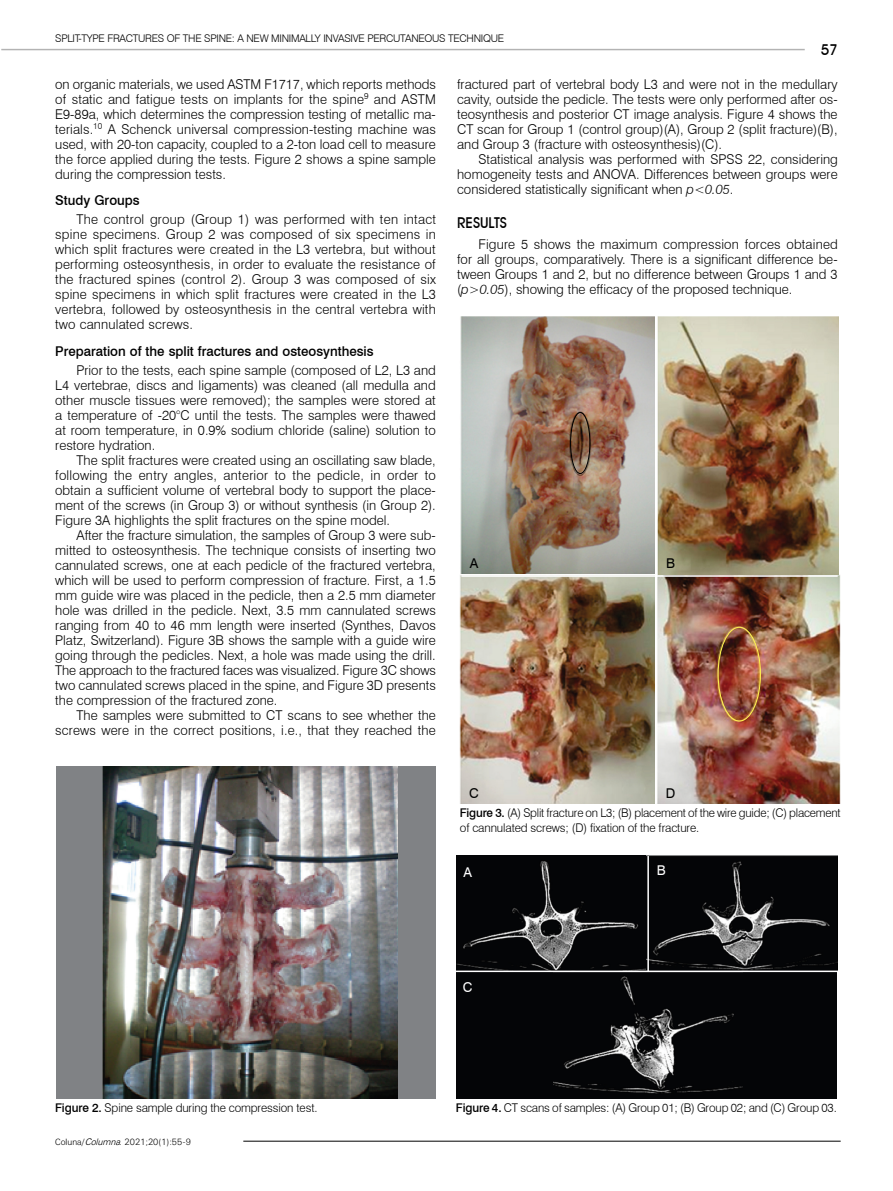
<style>
.page{position:relative;width:893px;height:1191px;background:#fff}
.page>*{position:absolute;margin:0;border:0;box-sizing:border-box;transform-origin:0 0}
.t1{font:500 15px "Avant Garde IT Cby BT";color:#000}
.t2{font:300 13.5px/15px "Swiss 721 BT";color:#000;text-align:justify}
.t3{font:500 13.5px "Swiss 721 BT";color:#000}
.t4{font:13.5px "Swiss 721 BT";color:#000}
.t5{font:13.5px "Swiss 721 BT";color:#fff}
.t6{font:300 12px/15px "Swiss 721 BT";letter-spacing:-.01em;color:#000}
.t7{font:300 10.5px "Swiss 721 BT";letter-spacing:-.025em;color:#000}
.t8{font:300 9px "Univers BQ";color:#000}
.s1{font-style:italic}
.s2{font-weight:500}
.s3{font-family:"Univers";font-style:italic}
</style>
<div class="page">
<hr style="left:243px;top:1140px;width:598px;height:1px;background:#000">
<hr style="left:1px;top:49px;width:804px;height:1px;background:#000">
<div style="left:457px;top:972px;width:380px;height:126px;background:#040507"></div>
<div style="left:56px;top:766px;width:380px;height:332px;background:#808285"></div>
<img style="left:102px;top:766px;width:295px;height:332px">
<img style="left:460px;top:317px;width:380px;height:486px">
<img style="left:456px;top:855px;width:382px;height:115px">
<img style="left:553px;top:972px;width:189px;height:122px">
<div style="left:570px;top:412px;width:20px;height:62px;border:1px solid #000;border-radius:50%"></div>
<div style="left:718px;top:627px;width:43px;height:94px;border:1px solid #fff450;border-radius:50%"></div>
<hr style="left:656px;top:316px;width:1px;height:488px;background:#fff">
<hr style="left:647px;top:856px;width:2px;height:116px;background:#fff">
<hr style="left:461px;top:575px;width:377px;height:2px;background:#fff">
<p class="t7" style="left:55px;top:32px;width:450px">SPLIT-TYPE FRACTURES OF THE SPINE: A NEW MINIMALLY INVASIVE PERCUTANEOUS TECHNIQUE</p>
<p class="t2" style="left:55px;top:76px;width:382px">on organic materials, we used ASTM F1717, which reports methods of static and fatigue tests on implants for the spine<sup>9</sup> and ASTM E9-89a, which determines the compression testing of metallic ma&shy;terials.<sup>10</sup> A Schenck universal compression-testing machine was used, with 20-ton capacity, coupled to a 2-ton load cell to measure the force applied during the tests. Figure 2 shows a spine sample during the compression tests.</p>
<p class="t3" style="left:55px;top:192px;width:86px">Study Groups</p>
<p class="t2" style="left:55px;top:212px;width:382px;text-indent:21px">The control group (Group 1) was performed with ten intact spine specimens. Group 2 was composed of six specimens in which split fractures were created in the L3 vertebra, but without performing osteosynthesis, in order to evaluate the resistance of the fractured spines (control 2). Group 3 was composed of six spine specimens in which split fractures were created in the L3 vertebra, followed by osteosynthesis in the central vertebra with two cannulated screws.</p>
<p class="t3" style="left:55px;top:343px;width:320px">Preparation of the split fractures and osteosynthesis</p>
<p class="t2" style="left:55px;top:363px;width:382px;text-indent:21px">Prior to the tests, each spine sample (composed of L2, L3 and L4 vertebrae, discs and ligaments) was cleaned (all medulla and other muscle tissues were removed); the samples were stored at a temperature of -20°C until the tests. The samples were thawed at room temperature, in 0.9% sodium chloride (saline) solution to restore hydration.</p>
<p class="t2" style="left:55px;top:453px;width:382px;text-indent:21px">The split fractures were created using an oscillating saw blade, following the entry angles, anterior to the pedicle, in order to obtain a sufficient volume of vertebral body to support the place&shy;ment of the screws (in Group 3) or without synthesis (in Group 2).<br>Figure 3A highlights the split fractures on the spine model.</p>
<p class="t2" style="left:55px;top:528px;width:382px;text-indent:21px">After the fracture simulation, the samples of Group 3 were sub&shy;mitted to osteosynthesis. The technique consists of inserting two cannulated screws, one at each pedicle of the fractured vertebra, which will be used to perform compression of fracture. First, a 1.5 mm guide wire was placed in the pedicle, then a 2.5 mm diameter hole was drilled in the pedicle. Next, 3.5 mm cannulated screws ranging from 40 to 46 mm length were inserted (Synthes, Davos Platz, Switzerland). Figure 3B shows the sample with a guide wire going through the pedicles. Next, a hole was made using the drill.<br>The approach to the fractured faces was visualized. Figure 3C shows two cannulated screws placed in the spine, and Figure 3D presents the compression of the fractured zone.</p>
<p class="t2" style="left:55px;top:708px;width:382px;text-align:right">The samples were submitted to CT scans to see whether the screws were in the correct positions, i.e., that they reached the</p>
<p class="t1" style="left:821px;top:40px;width:19px">57</p>
<p class="t2" style="left:457px;top:76px;width:382px">fractured part of vertebral body L3 and were not in the medullary cavity, outside the pedicle. The tests were only performed after os&shy;teosynthesis and posterior CT image analysis. Figure 4 shows the CT scan for Group 1 (control group)(A), Group 2 (split fracture)(B), and Group 3 (fracture with osteosynthesis)(C).</p>
<p class="t2" style="left:457px;top:151px;width:382px;text-indent:21px">Statistical analysis was performed with SPSS 22, considering homogeneity tests and ANOVA. Differences between groups were considered statistically significant when <span class="s1">p&lt;0.05</span>.</p>
<p class="t1" style="left:457px;top:213px;width:51px">RESULTS</p>
<p class="t2" style="left:457px;top:237px;width:382px;text-indent:21px">Figure 5 shows the maximum compression forces obtained for all groups, comparatively. There is a significant difference be&shy;tween Groups 1 and 2, but no difference between Groups 1 and 3 (<span class="s1">p&gt;0.05</span>), showing the efficacy of the proposed technique.</p>
<p class="t4" style="left:470px;top:555px;width:10px">A</p>
<p class="t4" style="left:666px;top:555px;width:10px">B</p>
<p class="t4" style="left:469px;top:785px;width:11px">C</p>
<p class="t4" style="left:666px;top:785px;width:11px">D</p>
<p class="t6" style="left:460px;top:805px;width:382px"><span class="s2">Figure 3.</span> (A) Split fracture on L3; (B) placement of the wire guide; (C) placement of cannulated screws; (D) fixation of the fracture.</p>
<p class="t5" style="left:463px;top:864px;width:10px">A</p>
<p class="t5" style="left:657px;top:862px;width:10px">B</p>
<p class="t6" style="left:55px;top:1100px;width:264px"><span class="s2">Figure 2.</span> Spine sample during the compression test.</p>
<p class="t8" style="left:55px;top:1136px;width:137px">Coluna/<span class="s3">Columna</span>. 2021;20(1):55-9</p>
<p class="t5" style="left:463px;top:978px;width:11px">C</p>
<p class="t6" style="left:456px;top:1100px;width:382px"><span class="s2">Figure 4.</span> CT scans of samples: (A) Group 01; (B) Group 02; and (C) Group 03.</p>
</div>
